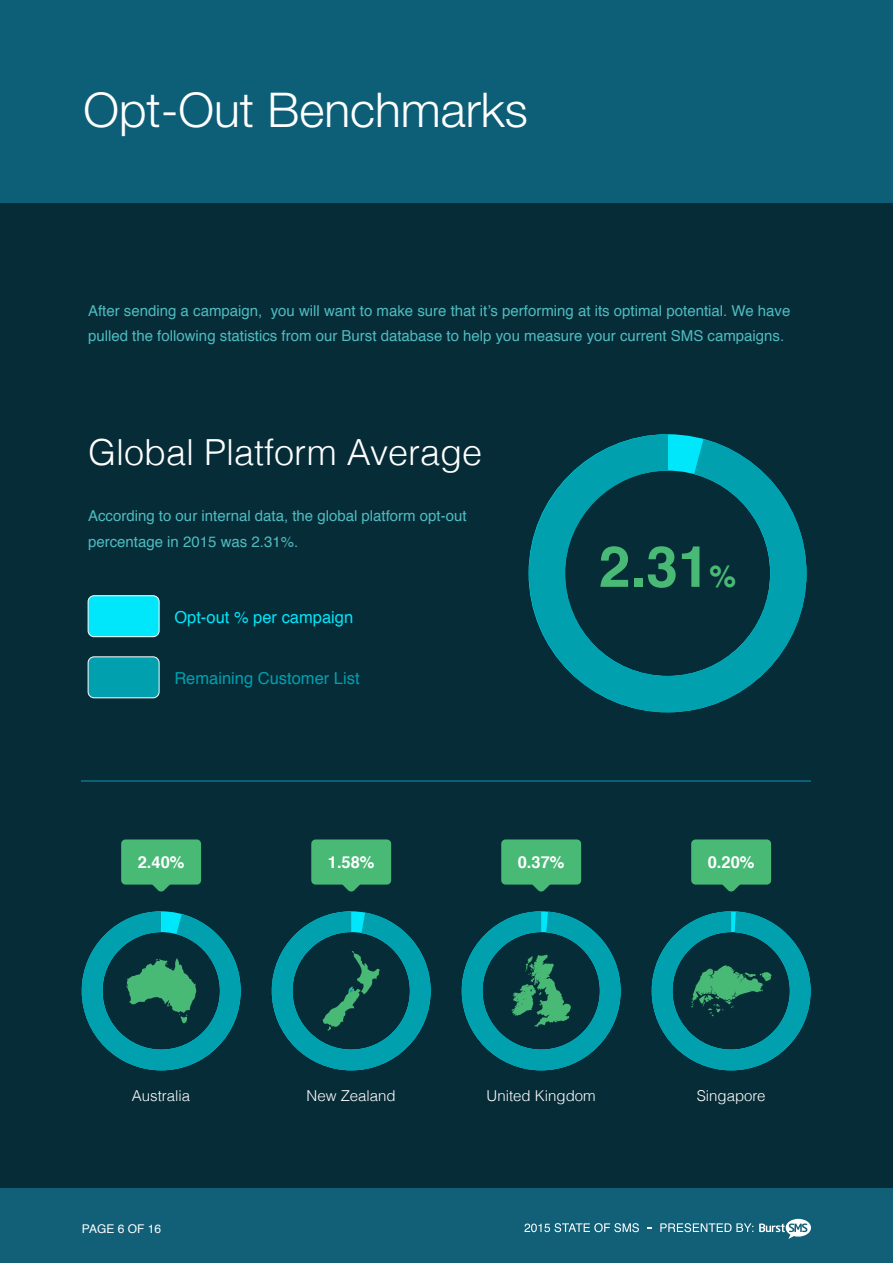
<style>
.page{position:relative;width:893px;height:1263px;background:#fff}
.page>*{position:absolute;margin:0;border:0;box-sizing:border-box;transform-origin:0 0}
.t1{font:700 57px "Helvetica";color:#49b976}
.t2{font:300 48px "Helvetica Neue";color:#fff}
.t3{font:300 36px "Helvetica";color:#fff}
.t4{font:16.5px "Helvetica";color:#00a0af}
.t5{font:700 16.5px "Helvetica";color:#fff}
.t6{font:16.5px "Helvetica";color:#00e7fb}
.t7{font:15px/25.5px "Helvetica";color:#4fbcc1}
.t8{font:300 15px "Helvetica";color:#fff}
.t9{font:12px "Helvetica";color:#fff}
.s1{font-size:30px}
</style>
<div class="page">
<div style="left:0;top:0;width:893px;height:203px;background:#0d5f77"></div>
<div style="left:0;top:1188px;width:893px;height:75px;background:#116078"></div>
<svg style="left:524px;top:1223px;width:115px;height:9px"></svg>
<svg style="left:759px;top:1219px;width:52px;height:20px"></svg>
<svg style="left:660px;top:1223px;width:93px;height:9px"></svg>
<div style="left:0;top:203px;width:893px;height:985px;background:#062c37"></div>
<div style="left:88px;top:657px;width:71px;height:41px;background:#00a0af;border-radius:6px"></div>
<div style="left:88px;top:656px;width:72px;height:42px;border:1px solid #fff;border-radius:6px"></div>
<div style="left:88px;top:596px;width:71px;height:41px;background:#00e7fb;border-radius:6px"></div>
<div style="left:88px;top:595px;width:72px;height:42px;border:1px solid #fff;border-radius:6px"></div>
<hr style="left:82px;top:780px;width:729px;height:1px;background:#0d5f77">
<svg style="left:529px;top:434px;width:277px;height:278px"></svg>
<div style="left:121px;top:839px;width:80px;height:45px;background:#49b976;border-radius:4px"></div>
<svg style="left:151px;top:884px;width:20px;height:8px"></svg>
<svg style="left:82px;top:911px;width:159px;height:159px"></svg>
<div style="left:311px;top:839px;width:80px;height:45px;background:#49b976;border-radius:4px"></div>
<svg style="left:341px;top:884px;width:21px;height:8px"></svg>
<svg style="left:272px;top:911px;width:159px;height:159px"></svg>
<div style="left:501px;top:839px;width:80px;height:45px;background:#49b976;border-radius:4px"></div>
<svg style="left:531px;top:884px;width:21px;height:8px"></svg>
<svg style="left:462px;top:911px;width:159px;height:159px"></svg>
<div style="left:691px;top:839px;width:80px;height:45px;background:#49b976;border-radius:4px"></div>
<svg style="left:721px;top:884px;width:20px;height:8px"></svg>
<svg style="left:652px;top:911px;width:159px;height:159px"></svg>
<h2 class="t2" style="left:84px;top:71px;width:446px">Opt-Out Benchmarks</h2>
<p class="t7" style="left:88px;top:298px;width:704px">After sending a campaign, you will want to make sure that it’s performing at its optimal potential. We have pulled the following statistics from our Burst database to help you measure your current SMS campaigns.</p>
<h3 class="t3" style="left:88px;top:423px;width:396px">Global Platform Average</h3>
<p class="t7" style="left:88px;top:503px;width:380px">According to our internal data, the global platform opt-out percentage in 2015 was 2.31%.</p>
<p class="t6" style="left:174px;top:604px;width:180px">Opt-out % per campaign</p>
<p class="t4" style="left:174px;top:665px;width:187px">Remaining Customer List</p>
<h1 class="t1" style="left:599px;top:521px;width:139px">2.31<span class="s1">%</span></h1>
<p class="t5" style="left:138px;top:848px;width:48px">2.40%</p>
<p class="t5" style="left:328px;top:848px;width:48px">1.58%</p>
<p class="t5" style="left:518px;top:848px;width:48px">0.37%</p>
<p class="t5" style="left:708px;top:848px;width:48px">0.20%</p>
<p class="t8" style="left:132px;top:1084px;width:60px">Australia</p>
<p class="t9" style="left:82px;top:1220px;width:81px">PAGE 6 OF 16</p>
<p class="t8" style="left:307px;top:1084px;width:91px">New Zealand</p>
<p class="t8" style="left:487px;top:1084px;width:111px">United Kingdom</p>
<p class="t8" style="left:697px;top:1084px;width:70px">Singapore</p>
</div>
